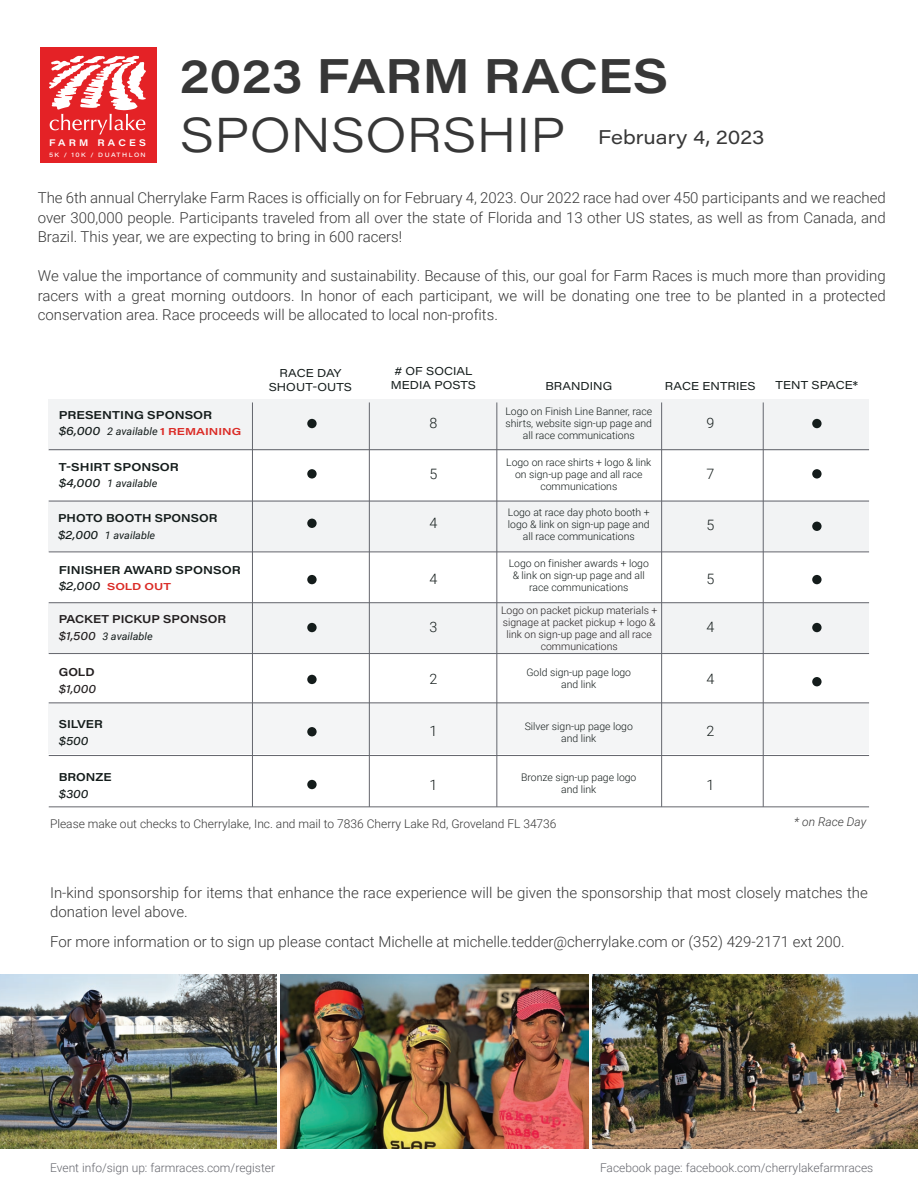
<style>
.page{position:relative;width:918px;height:1188px;background:#fff}
.page>*{position:absolute;margin:0;border:0;box-sizing:border-box;transform-origin:0 0}
.t1{font:600 48px "Acumin Pro Wide";color:#373737}
.t2{font:300 48px "Acumin Pro Wide";letter-spacing:.005em;color:#373737}
.t3{font:19.5px "Acumin Pro Wide";color:#373737}
.t4{font:300 15px/19.5px "Roboto";color:#373737;text-align:justify}
.t5{font:300 14.25px "Roboto";color:#141c1b}
.t6{font:300 12px "Roboto";color:#65666d}
.t7{font:300 12px "Roboto";color:#373737}
.t8{font:italic 300 12px "Roboto";color:#373737}
.t9{font:600 11.25px "Acumin Pro Wide";letter-spacing:.005em;color:#141c1b}
.t10{font:11.25px/14.2px "Acumin Pro Wide";letter-spacing:.005em;color:#141c1b;text-align:center}
.t11{font:600 11.25px "Acumin Pro Wide";color:#231f20}
.t12{font:italic 500 11.25px "Acumin Pro Wide";color:#141c1b}
.t13{font:italic 500 11.25px "Acumin Pro Wide";color:#231f20}
.t14{font:italic 10.5px "Roboto";color:#141c1b}
.t15{font:300 10.35px/12px "Roboto";color:#141c1b;text-align:center}
.t16{font:300 10.35px/12px "Roboto";color:#231f20;text-align:center}
.t17{font:600 9.9px "Acumin Pro Wide";color:#db2b26;scale:1.13 1}
.t18{font:600 9.45px "Acumin Pro Wide";letter-spacing:.34em;color:#fff}
.t19{font:500 6.15px "Acumin Pro Wide";letter-spacing:.235em;color:#fff}
.s1{font-family:"Acumin Pro Wide";font-weight:500;font-size:11.25px}
.s2{font-family:"Acumin Pro Wide";font-weight:600;font-style:normal;font-size:9.9px;color:#db2b26}
.s3{font-weight:500;font-style:italic;font-size:11.25px;color:#141c1b}
.s4{font-family:"Acumin Pro Wide";font-weight:500;font-size:11.25px;color:#231f20}
</style>
<div class="page">
<div style="left:40px;top:48px;width:116px;height:115px;background:#e42226"></div>
<svg style="left:49px;top:56px;width:97px;height:79px"></svg>
<img style="left:593px;top:974px;width:325px;height:175px">
<img style="left:280px;top:974px;width:308px;height:175px">
<img style="left:0;top:974px;width:276px;height:175px">
<div style="left:49px;top:703px;width:820px;height:51px;background:#f4f5f6"></div>
<div style="left:49px;top:602px;width:820px;height:51px;background:#f2f3f4"></div>
<div style="left:49px;top:500px;width:820px;height:52px;background:#f2f3f4"></div>
<div style="left:49px;top:399px;width:820px;height:52px;background:#f2f3f4"></div>
<svg style="left:812px;top:469px;width:10px;height:10px"></svg>
<div style="left:812px;top:623px;width:10px;height:9px;background:#141c1b;border-radius:50%"></div>
<svg style="left:307px;top:469px;width:10px;height:10px"></svg>
<div style="left:307px;top:623px;width:10px;height:9px;background:#141c1b;border-radius:50%"></div>
<div style="left:812px;top:677px;width:10px;height:9px;background:#141c1b;border-radius:50%"></div>
<div style="left:307px;top:675px;width:10px;height:9px;background:#141c1b;border-radius:50%"></div>
<div style="left:307px;top:727px;width:10px;height:9px;background:#141c1b;border-radius:50%"></div>
<div style="left:307px;top:780px;width:10px;height:9px;background:#141c1b;border-radius:50%"></div>
<div style="left:812px;top:522px;width:10px;height:9px;background:#141c1b;border-radius:50%"></div>
<div style="left:307px;top:519px;width:10px;height:9px;background:#141c1b;border-radius:50%"></div>
<div style="left:812px;top:419px;width:10px;height:9px;background:#141c1b;border-radius:50%"></div>
<div style="left:307px;top:419px;width:10px;height:9px;background:#141c1b;border-radius:50%"></div>
<div style="left:812px;top:575px;width:10px;height:9px;background:#141c1b;border-radius:50%"></div>
<div style="left:307px;top:575px;width:10px;height:9px;background:#141c1b;border-radius:50%"></div>
<hr style="left:49px;top:501px;width:820px;height:1px;background:#64666d">
<hr style="left:49px;top:449px;width:820px;height:1px;background:#64666d">
<hr style="left:49px;top:552px;width:820px;height:1px;background:#64666d">
<hr style="left:49px;top:602px;width:820px;height:1px;background:#64666d">
<hr style="left:49px;top:653px;width:820px;height:1px;background:#64666d">
<hr style="left:49px;top:703px;width:820px;height:1px;background:#64666d">
<hr style="left:49px;top:806px;width:820px;height:1px;background:#64666d">
<hr style="left:49px;top:755px;width:820px;height:1px;background:#64666d">
<hr style="left:252px;top:402px;width:1px;height:405px;background:#64666d">
<hr style="left:369px;top:402px;width:1px;height:405px;background:#64666d">
<hr style="left:496px;top:402px;width:1px;height:405px;background:#64666d">
<hr style="left:661px;top:402px;width:1px;height:405px;background:#64666d">
<hr style="left:763px;top:402px;width:1px;height:405px;background:#64666d">
<p class="t18" style="left:49px;top:136px;width:99px">FARM RACES</p>
<p class="t19" style="left:49px;top:150px;width:98px">5K / 10K / DUATHLON</p>
<h1 class="t1" style="left:180px;top:42px;width:490px">2023 FARM RACES</h1>
<h1 class="t2" style="left:180px;top:101px;width:387px">SPONSORSHIP</h1>
<h2 class="t3" style="left:598px;top:123px;width:168px">February 4, 2023</h2>
<p class="t4" style="left:38px;top:188px;width:850px">The 6th annual Cherrylake Farm Races is officially on for February 4, 2023. Our 2022 race had over 450 participants and we reached over 300,000 people. Participants traveled from all over the state of Florida and 13 other US states, as well as from Canada, and Brazil. This year, we are expecting to bring in 600 racers!</p>
<p class="t4" style="left:38px;top:266px;width:850px">We value the importance of community and sustainability. Because of this, our goal for Farm Races is much more than providing racers with a great morning outdoors. In honor of each participant, we will be donating one tree to be planted in a protected conservation area. Race proceeds will be allocated to local non-profits.</p>
<p class="t9" style="left:59px;top:407px;width:155px">PRESENTING SPONSOR</p>
<p class="t14" style="left:59px;top:424px;width:184px"><span class="s1">$6,000</span> 2 available <span class="s2">1 REMAINING</span></p>
<p class="t9" style="left:59px;top:459px;width:122px">T-SHIRT SPONSOR</p>
<p class="t14" style="left:59px;top:476px;width:100px"><span class="s1">$4,000</span> 1 available</p>
<p class="t9" style="left:58px;top:510px;width:161px">PHOTO BOOTH SPONSOR</p>
<p class="t14" style="left:58px;top:528px;width:99px"><span class="s1">$2,000</span> 1 available</p>
<p class="t9" style="left:59px;top:562px;width:183px">FINISHER AWARD SPONSOR</p>
<p class="t17" style="left:59px;top:579px;width:101px"><span class="s3">$2,000</span> SOLD OUT</p>
<p class="t11" style="left:59px;top:611px;width:169px">PACKET PICKUP SPONSOR</p>
<p class="t14" style="left:59px;top:629px;width:96px"><span class="s4">$1,500</span> 3 available</p>
<p class="t11" style="left:59px;top:664px;width:37px">GOLD</p>
<p class="t13" style="left:59px;top:681px;width:39px">$1,000</p>
<p class="t9" style="left:59px;top:716px;width:46px">SILVER</p>
<p class="t12" style="left:59px;top:733px;width:31px">$500</p>
<p class="t9" style="left:59px;top:769px;width:54px">BRONZE</p>
<p class="t12" style="left:59px;top:785px;width:31px">$300</p>
<p class="t10" style="left:269px;top:365px;width:85px">RACE DAY<br>SHOUT-OUTS</p>
<p class="t10" style="left:391px;top:363px;width:87px"># OF SOCIAL<br>MEDIA POSTS</p>
<p class="t10" style="left:545px;top:379px;width:68px">BRANDING</p>
<p class="t10" style="left:665px;top:379px;width:92px">RACE ENTRIES</p>
<p class="t15" style="left:505px;top:405px;width:148px">Logo on Finish Line Banner, race shirts, website sign-up page and all race communications</p>
<p class="t5" style="left:429px;top:413px;width:9px">8</p>
<p class="t5" style="left:706px;top:413px;width:9px">9</p>
<p class="t5" style="left:429px;top:464px;width:9px">5</p>
<p class="t15" style="left:506px;top:456px;width:147px">Logo on race shirts + logo &amp; link on sign-up page and all race communications</p>
<p class="t5" style="left:706px;top:464px;width:9px">7</p>
<p class="t15" style="left:508px;top:506px;width:143px">Logo at race day photo booth + logo &amp; link on sign-up page and all race communications</p>
<p class="t5" style="left:429px;top:513px;width:9px">4</p>
<p class="t5" style="left:706px;top:515px;width:9px">5</p>
<p class="t15" style="left:509px;top:557px;width:142px">Logo on finisher awards + logo &amp; link on sign-up page and all race communications</p>
<p class="t5" style="left:429px;top:569px;width:9px">4</p>
<p class="t5" style="left:706px;top:569px;width:9px">5</p>
<p class="t5" style="left:429px;top:617px;width:9px">3</p>
<p class="t16" style="left:501px;top:603px;width:158px">Logo on packet pickup materials + signage at packet pickup + logo &amp; link on sign-up page and all race communications</p>
<p class="t5" style="left:706px;top:617px;width:9px">4</p>
<p class="t5" style="left:429px;top:669px;width:9px">2</p>
<p class="t5" style="left:429px;top:721px;width:9px">1</p>
<p class="t5" style="left:429px;top:775px;width:9px">1</p>
<p class="t15" style="left:526px;top:666px;width:106px">Gold sign-up page logo and link</p>
<p class="t15" style="left:525px;top:720px;width:110px">Silver sign-up page logo and link</p>
<p class="t15" style="left:521px;top:771px;width:117px">Bronze sign-up page logo and link</p>
<p class="t5" style="left:706px;top:669px;width:9px">4</p>
<p class="t5" style="left:706px;top:721px;width:9px">2</p>
<p class="t5" style="left:706px;top:775px;width:9px">1</p>
<p class="t7" style="left:50px;top:815px;width:508px">Please make out checks to Cherrylake, Inc. and mail to 7836 Cherry Lake Rd, Groveland FL 34736</p>
<p class="t10" style="left:776px;top:377px;width:84px">TENT SPACE*</p>
<p class="t8" style="left:794px;top:814px;width:74px">* on Race Day</p>
<p class="t4" style="left:50px;top:882px;width:819px">In-kind sponsorship for items that enhance the race experience will be given the sponsorship that most closely matches the donation level above.</p>
<p class="t4" style="left:50px;top:931px;width:796px">For more information or to sign up please contact Michelle at michelle.tedder@cherrylake.com or (352) 429-2171 ext 200.</p>
<p class="t6" style="left:50px;top:1160px;width:227px">Event info/sign up: farmraces.com/register</p>
<p class="t6" style="left:600px;top:1160px;width:275px">Facebook page: facebook.com/cherrylakefarmraces</p>
</div>
